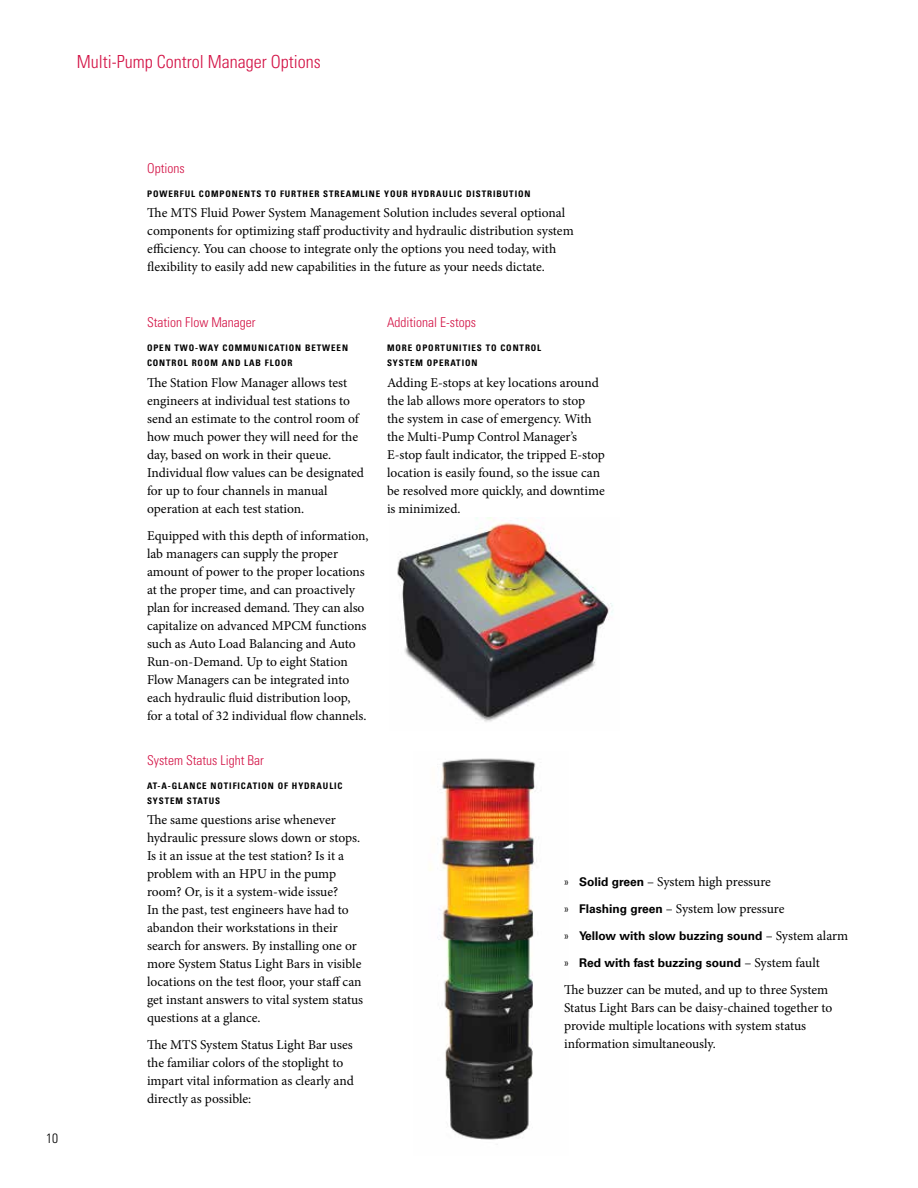
<style>
.page{position:relative;width:918px;height:1188px;background:#fff}
.page>*{position:absolute;margin:0;border:0;box-sizing:border-box;transform-origin:0 0}
.t1{font:300 condensed 18px "Univers";color:#d31245}
.t2{font:13.5px/18px "Minion Pro";letter-spacing:-.005em;color:#000}
.t3{font:300 condensed 13.5px "Univers";color:#d31245}
.t4{font:300 condensed 13.5px "Univers LT Std";color:#000}
.t5{font:700 12px "Univers";color:#000}
.t6{font:700 condensed 9px/15px "Univers";letter-spacing:.1em;color:#000}
.s1{font-family:"Univers";font-weight:300;font-stretch:condensed;font-size:12px}
.s2{font-family:"Univers";font-weight:700;font-size:12px}
.s3{font-weight:300;font-stretch:condensed}
.s4{font-family:"Minion Pro";font-weight:400;font-size:13.5px}
</style>
<div class="page">
<img style="left:429px;top:758px;width:108px;height:382px">
<img style="left:397px;top:517px;width:216px;height:205px">
<h1 class="t1" style="left:77px;top:51px;width:245px">Multi-Pump Control Manager Options</h1>
<p class="t4" style="left:46px;top:1130px;width:13px">10</p>
<p class="t3" style="left:147px;top:160px;width:39px">Options</p>
<p class="t6" style="left:147px;top:186px;width:385px">POWERFUL COMPONENTS TO FURTHER STREAMLINE YOUR HYDRAULIC DISTRIBUTION</p>
<p class="t2" style="left:147px;top:204px;width:428px">The MTS Fluid Power System Management Solution includes several optional components for optimizing staff productivity and hydraulic distribution system efficiency. You can choose to integrate only the options you need today, with flexibility to easily add new capabilities in the future as your needs dictate.</p>
<p class="t3" style="left:147px;top:315px;width:110px">Station Flow Manager</p>
<p class="t6" style="left:147px;top:341px;width:203px">OPEN TWO-WAY COMMUNICATION BETWEEN<br>CONTROL ROOM AND LAB FLOOR</p>
<p class="t2" style="left:147px;top:374px;width:219px">The Station Flow Manager allows test engineers at individual test stations to send an estimate to the control room of how much power they will need for the day, based on work in their queue.<br>Individual flow values can be designated for up to four channels in manual operation at each test station.</p>
<p class="t2" style="left:147px;top:527px;width:223px">Equipped with this depth of information, lab managers can supply the proper amount of power to the proper locations at the proper time, and can proactively plan for increased demand. They can also capitalize on advanced MPCM functions such as Auto Load Balancing and Auto Run-on-Demand. Up to eight Station Flow Managers can be integrated into each hydraulic fluid distribution loop, for a total of 32 individual flow channels.</p>
<p class="t3" style="left:147px;top:752px;width:118px">System Status Light Bar</p>
<p class="t6" style="left:147px;top:778px;width:197px">AT-A-GLANCE NOTIFICATION OF HYDRAULIC<br>SYSTEM STATUS</p>
<p class="t2" style="left:147px;top:811px;width:218px">The same questions arise whenever hydraulic pressure slows down or stops.<br>Is it an issue at the test station? Is it a problem with an HPU in the pump room? Or, is it a system-wide issue?<br>In the past, test engineers have had to abandon their workstations in their search for answers. By installing one or more System Status Light Bars in visible locations on the test floor, your staff can get instant answers to vital system status questions at a glance.</p>
<p class="t2" style="left:147px;top:1036px;width:208px">The MTS System Status Light Bar uses the familiar colors of the stoplight to impart vital information as clearly and directly as possible:</p>
<p class="t3" style="left:387px;top:315px;width:91px">Additional E-stops</p>
<p class="t6" style="left:387px;top:341px;width:156px">MORE OPORTUNITIES TO CONTROL<br>SYSTEM OPERATION</p>
<p class="t2" style="left:387px;top:374px;width:219px">Adding E-stops at key locations around the lab allows more operators to stop the system in case of emergency. With the Multi-Pump Control Manager’s E-stop fault indicator, the tripped E-stop location is easily found, so the issue can be resolved more quickly, and downtime is minimized.</p>
<p class="t2" style="left:564px;top:868px;width:222px;line-height:27px"><span class="s1">»</span> <span class="s2">Solid green</span> – System high pressure<br><span class="s1">»</span> <span class="s2">Flashing green</span> – System low pressure</p>
<p class="t5" style="left:564px;top:929px;width:286px"><span class="s3">»</span> Yellow with slow buzzing sound <span class="s4">– System alarm</span></p>
<p class="t5" style="left:564px;top:956px;width:257px"><span class="s3">»</span> Red with fast buzzing sound <span class="s4">– System fault</span></p>
<p class="t2" style="left:564px;top:981px;width:270px">The buzzer can be muted, and up to three System Status Light Bars can be daisy-chained together to provide multiple locations with system status information simultaneously.</p>
</div>
